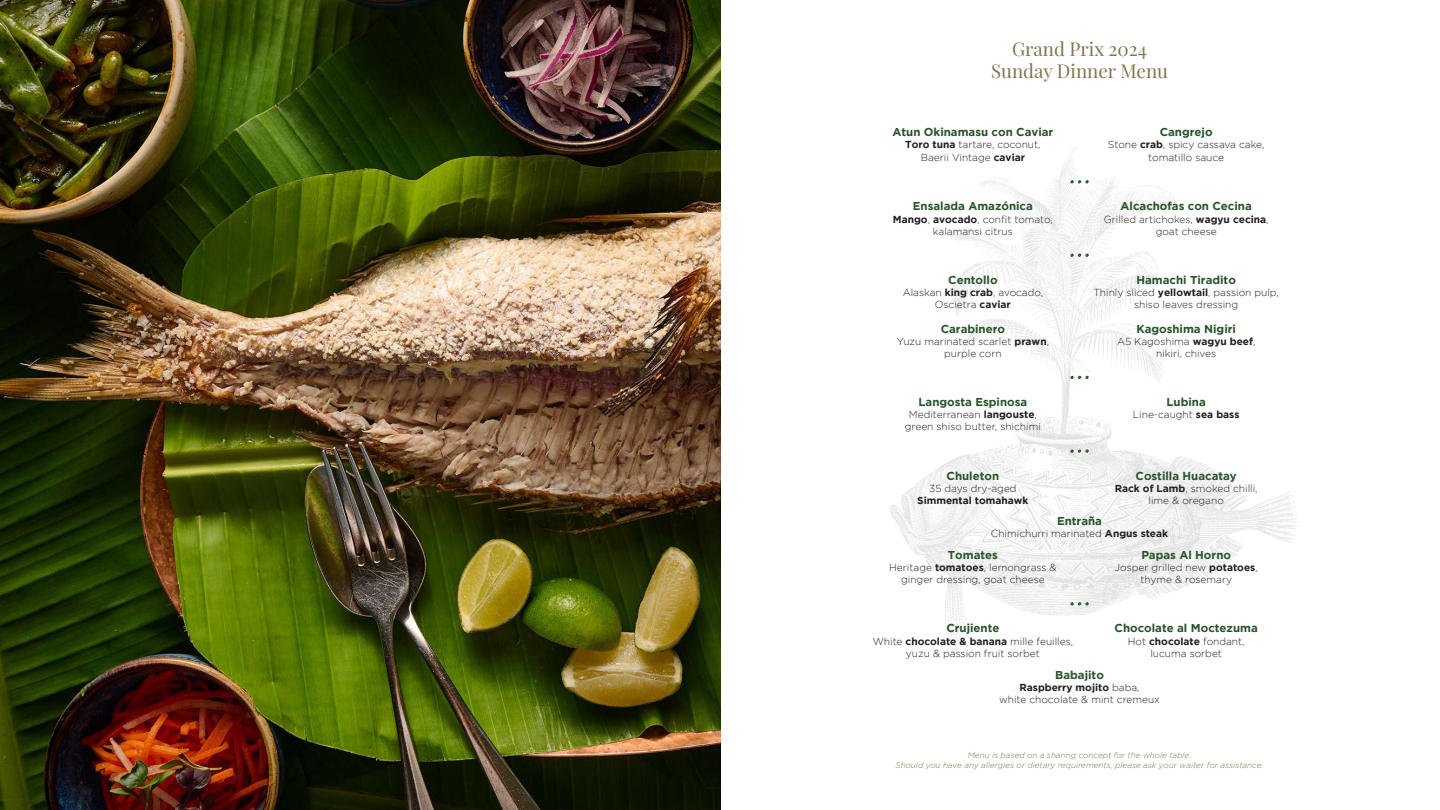
<style>
.page{position:relative;width:1440px;height:810px;background:#fff}
.page>*{position:absolute;margin:0;border:0;box-sizing:border-box;transform-origin:0 0}
.t1{font:18.75px/22.5px "Playfair Display";color:#80764e;text-align:center}
.t2{font:700 11.4px "Gotham";color:#28542a}
.t3{font:300 10.12px/12.2px "Gotham";color:#231f20;text-align:center}
.t4{font:700 10.12px "Gotham";color:#231f20}
.t5{font:italic 300 8.18px/9.8px "Gotham";color:#80764e;text-align:center}
.s1{font-weight:700}
</style>
<div class="page">
<img style="left:890px;top:147px;width:407px;height:507px">
<svg style="left:1070px;top:254px;width:19px;height:3px"></svg>
<svg style="left:1070px;top:180px;width:19px;height:3px"></svg>
<svg style="left:1070px;top:602px;width:19px;height:3px"></svg>
<svg style="left:1070px;top:376px;width:19px;height:3px"></svg>
<svg style="left:1070px;top:449px;width:19px;height:4px"></svg>
<img style="left:0;top:0;width:720px;height:810px">
<h1 class="t1" style="left:991px;top:36px;width:179px">Grand Prix 2024<br>Sunday Dinner Menu</h1>
<p class="t2" style="left:892px;top:126px;width:162px">Atun Okinamasu con Caviar</p>
<p class="t3" style="left:905px;top:139px;width:137px"><span class="s1">Toro tuna</span> tartare, coconut,<br>Baerii Vintage <span class="s1">caviar</span></p>
<p class="t2" style="left:1160px;top:126px;width:54px">Cangrejo</p>
<p class="t3" style="left:1108px;top:139px;width:158px">Stone <span class="s1">crab</span>, spicy cassava cake, tomatillo sauce</p>
<p class="t2" style="left:913px;top:200px;width:121px">Ensalada Amazónica</p>
<p class="t3" style="left:893px;top:213px;width:161px"><span class="s1">Mango</span>, <span class="s1">avocado</span>, confit tomato, kalamansi citrus</p>
<p class="t2" style="left:1121px;top:200px;width:133px">Alcachofas con Cecina</p>
<p class="t3" style="left:1104px;top:213px;width:166px">Grilled artichokes, <span class="s1">wagyu cecina</span>, goat cheese</p>
<p class="t2" style="left:948px;top:273px;width:51px">Centollo</p>
<p class="t3" style="left:903px;top:286px;width:142px">Alaskan <span class="s1">king crab</span>, avocado,<br>Oscietra <span class="s1">caviar</span></p>
<p class="t2" style="left:941px;top:322px;width:66px">Carabinero</p>
<p class="t3" style="left:897px;top:335px;width:154px">Yuzu marinated scarlet <span class="s1">prawn</span>, purple corn</p>
<p class="t2" style="left:1136px;top:273px;width:101px">Hamachi Tiradito</p>
<p class="t3" style="left:1094px;top:286px;width:187px">Thinly sliced <span class="s1">yellowtail</span>, passion pulp, shiso leaves dressing</p>
<p class="t2" style="left:1136px;top:322px;width:101px">Kagoshima Nigiri</p>
<p class="t3" style="left:1117px;top:335px;width:140px">A5 Kagoshima <span class="s1">wagyu beef</span>, nikiri, chives</p>
<p class="t2" style="left:919px;top:395px;width:110px">Langosta Espinosa</p>
<p class="t3" style="left:905px;top:408px;width:137px">Mediterranean <span class="s1">langouste</span>, green shiso butter, shichimi</p>
<p class="t2" style="left:1167px;top:395px;width:41px">Lubina</p>
<p class="t3" style="left:1133px;top:408px;width:108px">Line-caught <span class="s1">sea bass</span></p>
<p class="t2" style="left:947px;top:469px;width:54px">Chuleton</p>
<p class="t3" style="left:929px;top:482px;width:89px">35 days dry-aged</p>
<p class="t4" style="left:917px;top:495px;width:113px">Simmental tomahawk</p>
<p class="t2" style="left:1136px;top:469px;width:103px">Costilla Huacatay</p>
<p class="t3" style="left:1115px;top:482px;width:144px"><span class="s1">Rack of Lamb</span>, smoked chilli, lime &amp; oregano</p>
<p class="t2" style="left:1057px;top:515px;width:46px">Entraña</p>
<p class="t3" style="left:991px;top:528px;width:179px">Chimichurri marinated <span class="s1">Angus steak</span></p>
<p class="t2" style="left:948px;top:548px;width:52px">Tomates</p>
<p class="t3" style="left:889px;top:561px;width:169px">Heritage <span class="s1">tomatoes</span>, lemongrass &amp; ginger dressing, goat cheese</p>
<p class="t2" style="left:1141px;top:548px;width:91px">Papas Al Horno</p>
<p class="t3" style="left:1115px;top:561px;width:145px">Josper grilled new <span class="s1">potatoes</span>, thyme &amp; rosemary</p>
<p class="t2" style="left:946px;top:622px;width:55px">Crujiente</p>
<p class="t3" style="left:873px;top:635px;width:202px">White <span class="s1">chocolate &amp; banana</span> mille feuilles, yuzu &amp; passion fruit sorbet</p>
<p class="t2" style="left:1055px;top:668px;width:50px">Babajito</p>
<p class="t3" style="left:999px;top:681px;width:163px"><span class="s1">Raspberry mojito</span> baba,<br>white chocolate &amp; mint cremeux</p>
<p class="t2" style="left:1115px;top:622px;width:145px">Chocolate al Moctezuma</p>
<p class="t3" style="left:1128px;top:635px;width:118px">Hot <span class="s1">chocolate</span> fondant, lucuma sorbet</p>
<p class="t5" style="left:896px;top:750px;width:369px">Menu is based on a sharing concept for the whole table.<br>Should you have any allergies or dietary requirements, please ask your waiter for assistance.</p>
</div>
